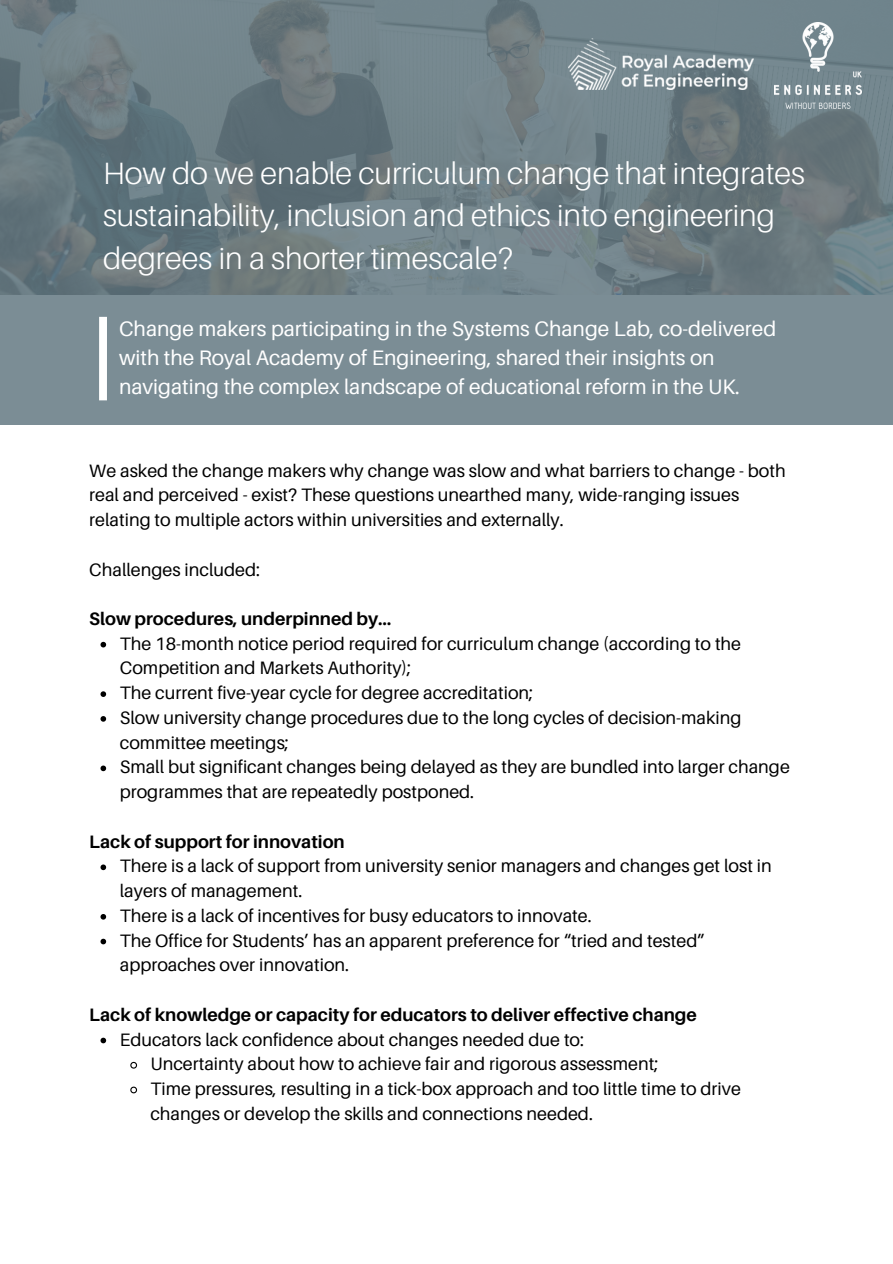
<style>
.page{position:relative;width:893px;height:1264px;background:#fff}
.page>*{position:absolute;margin:0;border:0;box-sizing:border-box;transform-origin:0 0}
.t1{font:300 30.9px/42.8px "Aileron";color:#fff}
.t2{font:21px/29.2px "Aileron";color:#fff}
.t3{font:18px/24.8px "Aileron";color:#000}
.t4{font:700 18px "Aileron";color:#000}
</style>
<div class="page">
<svg style="left:100px;top:642px;width:6px;height:5px"></svg>
<svg style="left:100px;top:691px;width:6px;height:6px"></svg>
<svg style="left:100px;top:716px;width:6px;height:5px"></svg>
<svg style="left:100px;top:765px;width:6px;height:6px"></svg>
<svg style="left:100px;top:864px;width:6px;height:6px"></svg>
<svg style="left:100px;top:914px;width:6px;height:5px"></svg>
<svg style="left:100px;top:938px;width:6px;height:6px"></svg>
<svg style="left:100px;top:1037px;width:6px;height:6px"></svg>
<svg style="left:130px;top:1061px;width:8px;height:8px"></svg>
<svg style="left:130px;top:1086px;width:7px;height:8px"></svg>
<svg style="left:0;top:0;width:892px;height:425px;background:#708188"></svg>
<img style="left:774px;top:22px;width:87px;height:87px">
<img style="left:568px;top:38px;width:185px;height:51px">
<div style="left:99px;top:317px;width:8px;height:83px;background:#fff"></div>
<p class="t1" style="left:103px;top:151px;width:703px">How do we enable curriculum change that integrates sustainability, inclusion and ethics into engineering degrees in a shorter timescale?</p>
<p class="t2" style="left:119px;top:313px;width:658px">Change makers participating in the Systems Change Lab, co-delivered with the Royal Academy of Engineering, shared their insights on navigating the complex landscape of educational reform in the UK.</p>
<p class="t3" style="left:89px;top:457px;width:698px">We asked the change makers why change was slow and what barriers to change - both real and perceived - exist? These questions unearthed many, wide-ranging issues relating to multiple actors within universities and externally.</p>
<p class="t3" style="left:89px;top:556px;width:172px">Challenges included:</p>
<p class="t4" style="left:89px;top:607px;width:304px">Slow procedures, underpinned by…</p>
<p class="t3" style="left:120px;top:630px;width:622px">The 18-month notice period required for curriculum change (according to the<br>Competition and Markets Authority);</p>
<p class="t3" style="left:120px;top:680px;width:415px">The current five-year cycle for degree accreditation;</p>
<p class="t3" style="left:120px;top:705px;width:623px">Slow university change procedures due to the long cycles of decision-making committee meetings;</p>
<p class="t3" style="left:120px;top:754px;width:671px">Small but significant changes being delayed as they are bundled into larger change programmes that are repeatedly postponed.</p>
<p class="t4" style="left:89px;top:830px;width:257px">Lack of support for innovation</p>
<p class="t3" style="left:120px;top:853px;width:653px">There is a lack of support from university senior managers and changes get lost in layers of management.</p>
<p class="t3" style="left:120px;top:902px;width:473px">There is a lack of incentives for busy educators to innovate.</p>
<p class="t3" style="left:120px;top:927px;width:586px">The Office for Students’ has an apparent preference for “tried and tested” approaches over innovation.</p>
<p class="t4" style="left:89px;top:1003px;width:609px">Lack of knowledge or capacity for educators to deliver effective change</p>
<p class="t3" style="left:120px;top:1026px;width:466px">Educators lack confidence about changes needed due to:</p>
<p class="t3" style="left:150px;top:1051px;width:509px">Uncertainty about how to achieve fair and rigorous assessment;</p>
<p class="t3" style="left:150px;top:1075px;width:592px">Time pressures, resulting in a tick-box approach and too little time to drive changes or develop the skills and connections needed.</p>
</div>
